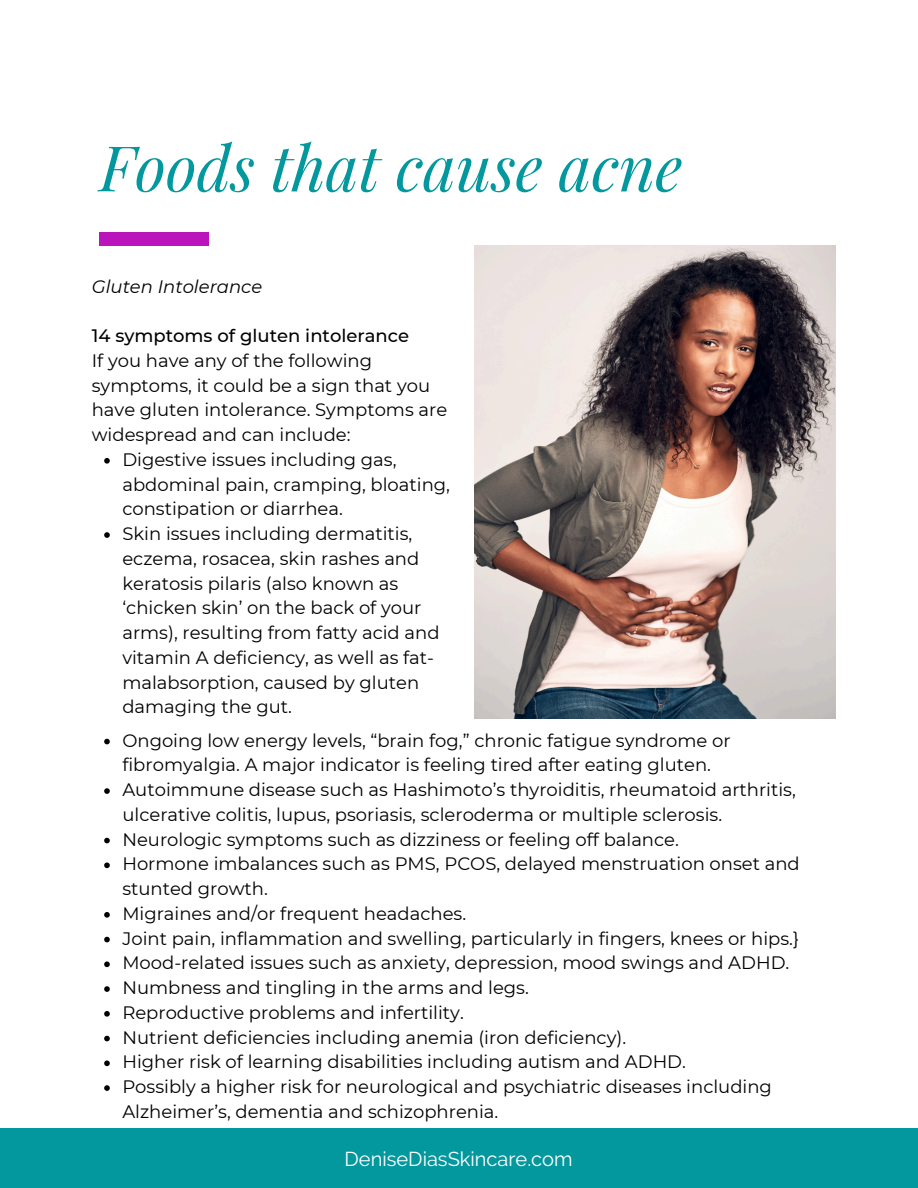
<style>
.page{position:relative;width:918px;height:1188px;background:#fff}
.page>*{position:absolute;margin:0;border:0;box-sizing:border-box;transform-origin:0 0}
.t1{font:italic 63px "Playfair Display";color:#03989e}
.t2{font:20.1px "Raleway";color:#fff}
.t3{font:18px/24.8px "Montserrat";color:#000}
.t4{font:500 18px "Montserrat";color:#000}
.t5{font:italic 18px "Montserrat";color:#000}
</style>
<div class="page">
<img style="left:474px;top:245px;width:361px;height:474px">
<div style="left:0;top:1128px;width:918px;height:60px;background:#03989e"></div>
<div style="left:100px;top:232px;width:109px;height:13px;background:#ba14bd"></div>
<svg style="left:104px;top:458px;width:6px;height:6px"></svg>
<svg style="left:104px;top:532px;width:6px;height:6px"></svg>
<svg style="left:104px;top:739px;width:6px;height:5px"></svg>
<svg style="left:104px;top:788px;width:6px;height:6px"></svg>
<svg style="left:104px;top:838px;width:6px;height:5px"></svg>
<svg style="left:104px;top:862px;width:6px;height:6px"></svg>
<svg style="left:104px;top:912px;width:6px;height:6px"></svg>
<svg style="left:104px;top:937px;width:6px;height:5px"></svg>
<svg style="left:104px;top:962px;width:6px;height:5px"></svg>
<svg style="left:104px;top:986px;width:6px;height:6px"></svg>
<svg style="left:104px;top:1011px;width:6px;height:6px"></svg>
<svg style="left:104px;top:1036px;width:6px;height:5px"></svg>
<svg style="left:104px;top:1060px;width:6px;height:6px"></svg>
<svg style="left:104px;top:1085px;width:6px;height:6px"></svg>
<h1 class="t1" style="left:100px;top:123px;width:584px">Foods that cause acne</h1>
<p class="t5" style="left:92px;top:275px;width:172px">Gluten Intolerance</p>
<p class="t4" style="left:92px;top:325px;width:319px">14 symptoms of gluten intolerance</p>
<p class="t3" style="left:92px;top:348px;width:357px">If you have any of the following symptoms, it could be a sign that you have gluten intolerance. Symptoms are widespread and can include:</p>
<p class="t3" style="left:122px;top:447px;width:329px">Digestive issues including gas, abdominal pain, cramping, bloating, constipation or diarrhea.</p>
<p class="t3" style="left:122px;top:521px;width:319px">Skin issues including dermatitis, eczema, rosacea, skin rashes and keratosis pilaris (also known as ‘chicken skin’ on the back of your arms), resulting from fatty acid and vitamin A deficiency, as well as fat&shy;malabsorption, caused by gluten damaging the gut.</p>
<p class="t3" style="left:122px;top:728px;width:610px">Ongoing low energy levels, “brain fog,” chronic fatigue syndrome or fibromyalgia. A major indicator is feeling tired after eating gluten.</p>
<p class="t3" style="left:122px;top:777px;width:675px">Autoimmune disease such as Hashimoto’s thyroiditis, rheumatoid arthritis, ulcerative colitis, lupus, psoriasis, scleroderma or multiple sclerosis.</p>
<p class="t3" style="left:122px;top:827px;width:558px">Neurologic symptoms such as dizziness or feeling off balance.</p>
<p class="t3" style="left:122px;top:852px;width:679px">Hormone imbalances such as PMS, PCOS, delayed menstruation onset and stunted growth.</p>
<p class="t3" style="left:122px;top:901px;width:345px">Migraines and/or frequent headaches.</p>
<p class="t3" style="left:122px;top:926px;width:678px">Joint pain, inflammation and swelling, particularly in fingers, knees or hips.}</p>
<p class="t3" style="left:122px;top:951px;width:669px">Mood-related issues such as anxiety, depression, mood swings and ADHD.</p>
<p class="t3" style="left:122px;top:975px;width:408px">Numbness and tingling in the arms and legs.</p>
<p class="t3" style="left:122px;top:1000px;width:343px">Reproductive problems and infertility.</p>
<p class="t3" style="left:122px;top:1025px;width:505px">Nutrient deficiencies including anemia (iron deficiency).</p>
<p class="t3" style="left:122px;top:1050px;width:565px">Higher risk of learning disabilities including autism and ADHD.</p>
<h2 class="t3" style="left:122px;top:1074px;width:651px">Possibly a higher risk for neurological and psychiatric diseases including<br>Alzheimer’s, dementia and schizophrenia.</h2>
<p class="t2" style="left:345px;top:1148px;width:229px">DeniseDiasSkincare.com</p>
</div>
